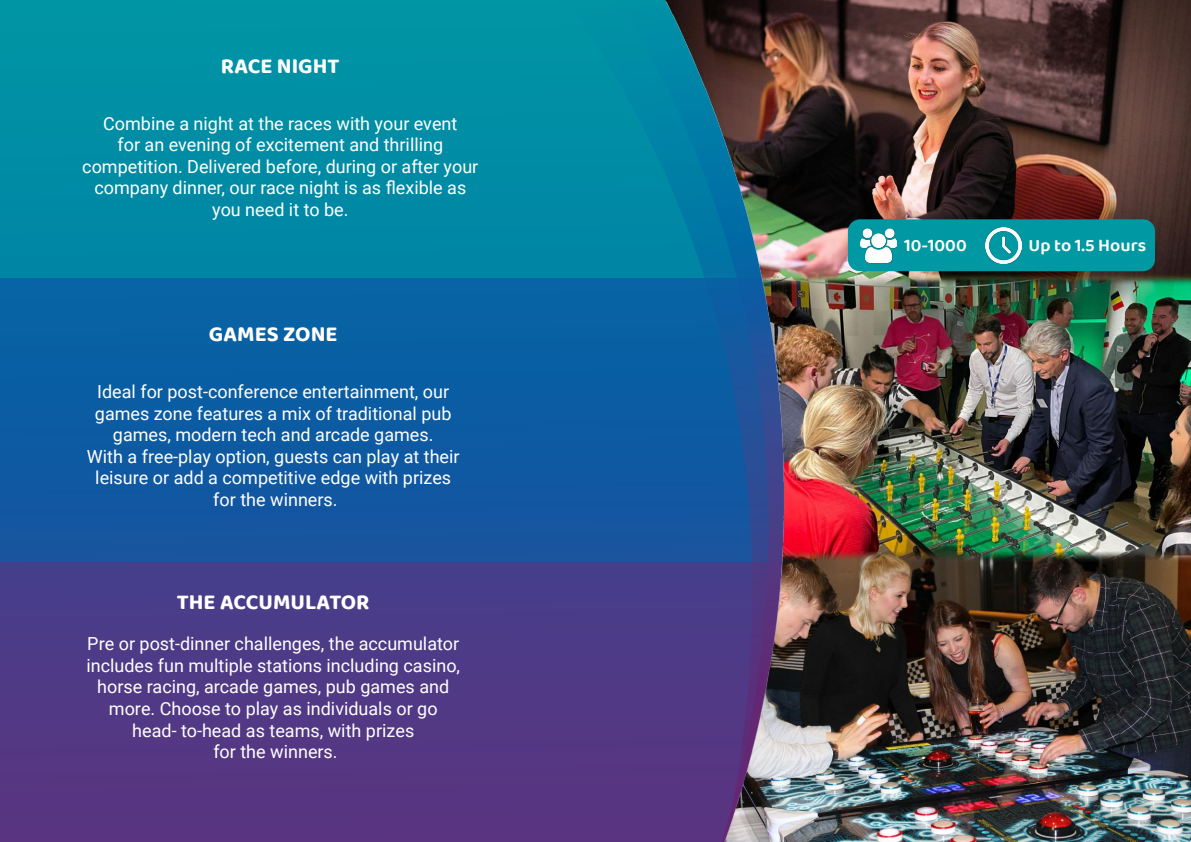
<style>
.page{position:relative;width:1191px;height:842px;background:#fff}
.page>*{position:absolute;margin:0;border:0;box-sizing:border-box;transform-origin:0 0}
.t1{font:700 22px "Baloo 2";color:#fff}
.t2{font:18px/21.6px "Roboto";color:#fff;text-align:center}
.t3{font:600 18px "Baloo 2";color:#fff}
</style>
<div class="page">
<div style="left:0;top:1px;width:1190px;height:277px;background:#008da5"></div>
<div style="left:0;top:279px;width:1191px;height:284px;background:linear-gradient(to bottom,#0464a5,#1653a0)"></div>
<div style="left:0;top:563px;width:1191px;height:279px;background:#513985"></div>
<img style="left:505px;top:0;width:686px;height:842px">
<div style="left:848px;top:219px;width:307px;height:52px;background:#0099a3;border-radius:12px"></div>
<img style="left:860px;top:228px;width:36px;height:36px">
<img style="left:985px;top:228px;width:36px;height:36px">
<p class="t1" style="left:221px;top:52px;width:120px">RACE NIGHT</p>
<p class="t2" style="left:82px;top:112px;width:397px">Combine a night at the races with your event<br>for an evening of excitement and thrilling competition. Delivered before, during or after your company dinner, our race night is as flexible as you need it to be.</p>
<p class="t1" style="left:209px;top:320px;width:130px">GAMES ZONE</p>
<p class="t2" style="left:87px;top:380px;width:374px">Ideal for post-conference entertainment, our games zone features a mix of traditional pub games, modern tech and arcade games.<br>With a free-play option, guests can play at their leisure or add a competitive edge with prizes for the winners.</p>
<p class="t1" style="left:177px;top:589px;width:194px">THE ACCUMULATOR</p>
<p class="t2" style="left:86px;top:632px;width:375px">Pre or post-dinner challenges, the accumulator includes fun multiple stations including casino, horse racing, arcade games, pub games and more. Choose to play as individuals or go head- to-head as teams, with prizes<br>for the winners.</p>
<p class="t3" style="left:904px;top:232px;width:64px">10-1000</p>
<p class="t3" style="left:1028px;top:232px;width:119px">Up to 1.5 Hours</p>
</div>
